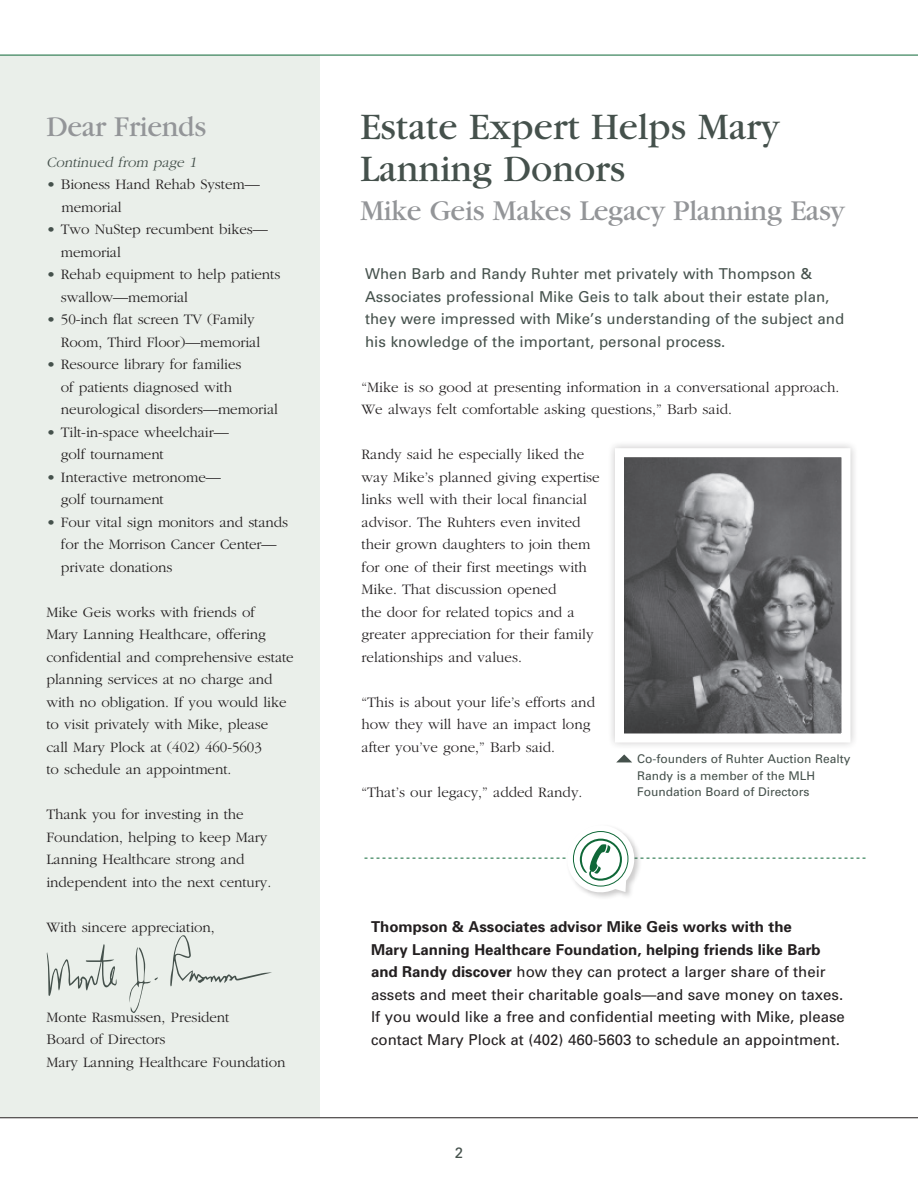
<style>
.page{position:relative;width:918px;height:1188px;background:#fff}
.page>*{position:absolute;margin:0;border:0;box-sizing:border-box;transform-origin:0 0}
.t1{font:39px/42px "Garamond";color:#45514c}
.t2{font:30px "Garamond";letter-spacing:-.01em;color:#939598}
.t3{font:300 15px/22.5px "Garamond";letter-spacing:-.005em;color:#231f20}
.t4{font:15px/22.5px "Univers";color:#231f20}
.t5{font:15px/22.5px "Univers";letter-spacing:.005em;color:#45514c}
.t6{font:italic 300 15px "Garamond";color:#45514c}
.t7{font:12px/16.5px "Univers";color:#45514c}
.s1{color:#45514c}
.s2{font-weight:700}
</style>
<div class="page">
<div style="left:0;top:55px;width:320px;height:1062px;background:#eaefea"></div>
<hr style="left:0;top:55px;width:918px;height:1px;background:#0f6838">
<hr style="left:0;top:1117px;width:918px;height:1px;background:#231f20">
<div style="left:607px;top:440px;width:252px;height:310px;background:#231f20;opacity:.25"></div>
<img style="left:625px;top:458px;width:215px;height:274px">
<div style="left:615px;top:448px;width:235px;height:294px;border:9px solid #fff"></div>
<svg style="left:616px;top:754px;width:16px;height:8px"></svg>
<div style="left:566px;top:824px;width:76px;height:76px;background:#231f20;opacity:.22"></div>
<svg style="left:47px;top:944px;width:70px;height:52px"></svg>
<svg style="left:170px;top:935px;width:102px;height:52px"></svg>
<svg style="left:129px;top:947px;width:29px;height:66px"></svg>
<svg style="left:364px;top:824px;width:502px;height:69px"></svg>
<h2 class="t2" style="left:46px;top:110px;width:161px">Dear Friends</h2>
<p class="t6" style="left:46px;top:154px;width:155px">Continued from page 1</p>
<p class="t3" style="left:62px;top:173px;width:200px;text-indent:-15px"><span class="s1">•</span> Bioness Hand Rehab System— memorial</p>
<p class="t3" style="left:61px;top:218px;width:208px;text-indent:-14px"><span class="s1">•</span> Two NuStep recumbent bikes— memorial</p>
<p class="t3" style="left:61px;top:263px;width:221px;text-indent:-14px"><span class="s1">•</span> Rehab equipment to help patients swallow—memorial</p>
<p class="t3" style="left:61px;top:308px;width:201px;text-indent:-14px"><span class="s1">•</span> 50-inch flat screen TV (Family<br>Room, Third Floor)—memorial</p>
<p class="t3" style="left:61px;top:353px;width:219px;text-indent:-14px"><span class="s1">•</span> Resource library for families<br>of patients diagnosed with neurological disorders—memorial</p>
<p class="t3" style="left:61px;top:421px;width:169px;text-indent:-14px"><span class="s1">•</span> Tilt-in-space wheelchair— golf tournament</p>
<p class="t3" style="left:61px;top:466px;width:162px;text-indent:-14px"><span class="s1">•</span> Interactive metronome— golf tournament</p>
<p class="t3" style="left:61px;top:511px;width:229px;text-indent:-14px"><span class="s1">•</span> Four vital sign monitors and stands for the Morrison Cancer Center— private donations</p>
<p class="t3" style="left:46px;top:601px;width:249px">Mike Geis works with friends of<br>Mary Lanning Healthcare, offering confidential and comprehensive estate planning services at no charge and with no obligation. If you would like to visit privately with Mike, please<br>call Mary Plock at (402) 460-5603<br>to schedule an appointment.</p>
<p class="t3" style="left:46px;top:803px;width:226px">Thank you for investing in the<br>Foundation, helping to keep Mary<br>Lanning Healthcare strong and independent into the next century.</p>
<p class="t3" style="left:46px;top:916px;width:170px">With sincere appreciation,</p>
<p class="t3" style="left:46px;top:1006px;width:240px">Monte Rasmussen, President<br>Board of Directors<br>Mary Lanning Healthcare Foundation</p>
<h1 class="t1" style="left:360px;top:107px;width:421px">Estate Expert Helps Mary<br>Lanning Donors</h1>
<h2 class="t2" style="left:360px;top:195px;width:486px">Mike Geis Makes Legacy Planning Easy</h2>
<p class="t5" style="left:365px;top:263px;width:481px">When Barb and Randy Ruhter met privately with Thompson &amp; Associates professional Mike Geis to talk about their estate plan, they were impressed with Mike’s understanding of the subject and his knowledge of the important, personal process.</p>
<p class="t3" style="left:362px;top:376px;width:479px">“Mike is so good at presenting information in a conversational approach.<br>We always felt comfortable asking questions,” Barb said.</p>
<p class="t3" style="left:362px;top:443px;width:240px">Randy said he especially liked the way Mike’s planned giving expertise links well with their local financial advisor. The Ruhters even invited their grown daughters to join them for one of their first meetings with Mike. That discussion opened<br>the door for related topics and a greater appreciation for their family relationships and values.</p>
<p class="t3" style="left:362px;top:691px;width:235px">“This is about your life’s efforts and how they will have an impact long after you’ve gone,” Barb said.</p>
<p class="t3" style="left:362px;top:781px;width:222px">“That’s our legacy,” added Randy.</p>
<p class="t7" style="left:637px;top:751px;width:215px">Co-founders of Ruhter Auction Realty<br>Randy is a member of the MLH<br>Foundation Board of Directors</p>
<p class="t4" style="left:371px;top:916px;width:475px"><span class="s2">Thompson &amp; Associates advisor Mike Geis works with the<br>Mary Lanning Healthcare Foundation, helping friends like Barb and Randy discover</span> how they can protect a larger share of their assets and meet their charitable goals—and save money on taxes.<br>If you would like a free and confidential meeting with Mike, please contact Mary Plock at (402) 460-5603 to schedule an appointment.</p>
<p class="t5" style="left:455px;top:1142px;width:10px">2</p>
</div>
